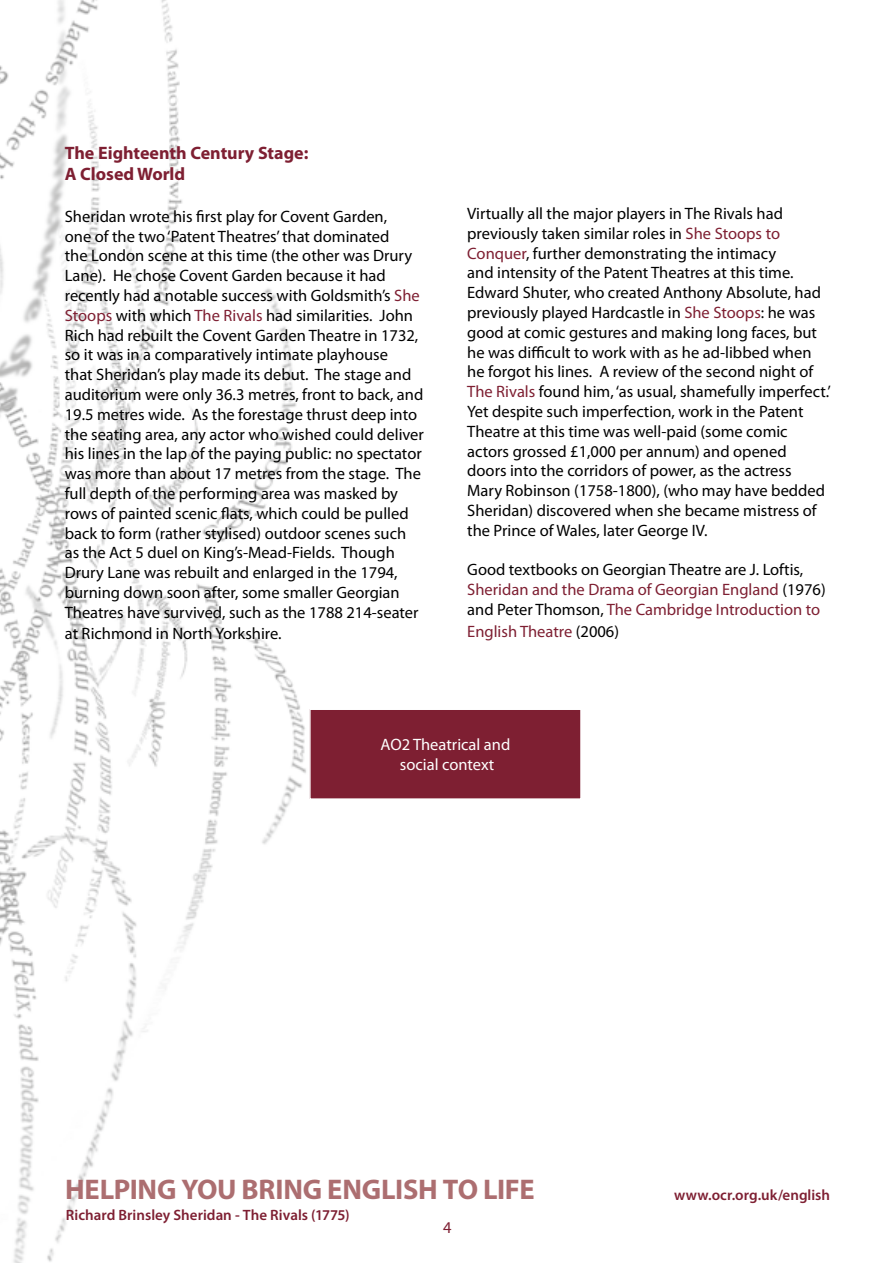
<style>
.page{position:relative;width:893px;height:1263px;background:#fff}
.page>*{position:absolute;margin:0;border:0;box-sizing:border-box;transform-origin:0 0}
.t1{font:700 28.5px "Myriad Pro";letter-spacing:-.005em;color:#ac6e70}
.t2{font:700 18px/21.6px "Myriad Pro";color:#7e1f32}
.t3{font:16.5px/19.8px "Myriad Pro";color:#000}
.t4{font:16.5px/19.8px "Myriad Pro";color:#fff;text-align:center}
.t5{font:16.5px "Myriad Pro";color:#7e1f32}
.t6{font:600 15px "Myriad Pro";color:#7e1f32}
.s1{color:#7e1f32}
.s2{color:#000}
</style>
<div class="page">
<img style="left:0;top:0;width:306px;height:1263px">
<div style="left:310px;top:709px;width:271px;height:90px;background:#7e1f32"></div>
<div style="left:309px;top:708px;width:273px;height:92px;border:2px solid #fff"></div>
<p class="t2" style="left:65px;top:141px;width:245px">The Eighteenth Century Stage:<br>A Closed World</p>
<p class="t3" style="left:65px;top:206px;width:361px">Sheridan wrote his first play for Covent Garden,<br>one of the two ‘Patent Theatres’ that dominated<br>the London scene at this time (the other was Drury Lane). He chose Covent Garden because it had recently had a notable success with Goldsmith’s <span class="s1">She Stoops</span> with which <span class="s1">The Rivals</span> had similarities. John Rich had rebuilt the Covent Garden Theatre in 1732, so it was in a comparatively intimate playhouse<br>that Sheridan’s play made its debut. The stage and auditorium were only 36.3 metres, front to back, and 19.5 metres wide. As the forestage thrust deep into the seating area, any actor who wished could deliver his lines in the lap of the paying public: no spectator was more than about 17 metres from the stage. The full depth of the performing area was masked by rows of painted scenic flats, which could be pulled back to form (rather stylised) outdoor scenes such as the Act 5 duel on King’s-Mead-Fields. Though Drury Lane was rebuilt and enlarged in the 1794, burning down soon after, some smaller Georgian Theatres have survived, such as the 1788 214-seater</p>
<p class="t3" style="left:65px;top:624px;width:218px">at Richmond in North Yorkshire.</p>
<p class="t3" style="left:467px;top:203px;width:365px">Virtually all the major players in The Rivals had previously taken similar roles in <span class="s1">She Stoops to Conquer</span>, further demonstrating the intimacy<br>and intensity of the Patent Theatres at this time.<br>Edward Shuter, who created Anthony Absolute, had previously played Hardcastle in <span class="s1">She Stoops</span>: he was good at comic gestures and making long faces, but he was difficult to work with as he ad-libbed when he forgot his lines. A review of the second night of <span class="s1">The Rivals</span> found him, ‘as usual, shamefully imperfect.’ Yet despite such imperfection, work in the Patent Theatre at this time was well-paid (some comic actors grossed £1,000 per annum) and opened<br>doors into the corridors of power, as the actress<br>Mary Robinson (1758-1800), (who may have bedded Sheridan) discovered when she became mistress of the Prince of Wales, later George IV.</p>
<p class="t3" style="left:467px;top:560px;width:360px">Good textbooks on Georgian Theatre are J. Loftis,<br><span class="s1">Sheridan and the Drama of Georgian England</span> (1976) and Peter Thomson, <span class="s1">The Cambridge Introduction to</span></p>
<p class="t5" style="left:467px;top:621px;width:153px">English Theatre <span class="s2">(2006)</span></p>
<p class="t4" style="left:380px;top:735px;width:131px">AO2 Theatrical and social context</p>
<h1 class="t1" style="left:65px;top:1171px;width:81px">HELPING</h1>
<h1 class="t1" style="left:181px;top:1171px;width:355px">YOU Bring English to life</h1>
<p class="t6" style="left:674px;top:1185px;width:158px">www.ocr.org.uk/english</p>
<p class="t5" style="left:443px;top:1217px;width:10px">4</p>
<p class="t6" style="left:66px;top:1206px;width:285px">Richard Brinsley Sheridan - The Rivals (1775)</p>
</div>
